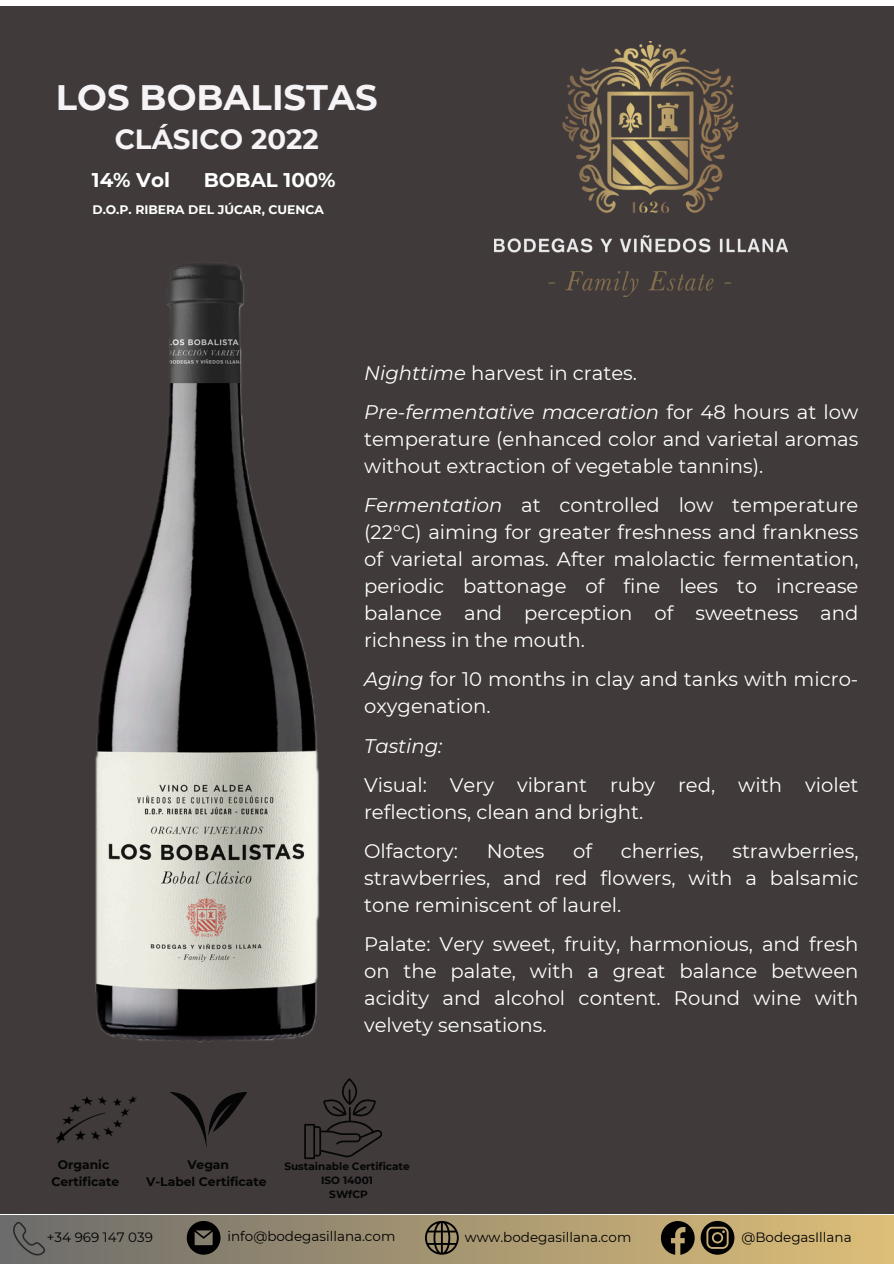
<style>
.page{position:relative;width:894px;height:1264px;background:#fff}
.page>*{position:absolute;margin:0;border:0;box-sizing:border-box;transform-origin:0 0}
.t1{font:700 35.4px "Montserrat";color:#f5f3f5}
.t2{font:700 27.6px "Montserrat";color:#f5f3f5}
.t3{font:700 19.8px "Montserrat";color:#fff}
.t4{font:19.65px/27px "Montserrat";color:#fff;text-align:justify}
.t5{font:italic 19.65px "Montserrat";color:#fff}
.t6{font:13.5px "Montserrat";color:#000}
.t7{font:700 12.3px/16.5px "Montserrat";color:#050505;text-align:center}
.t8{font:700 12.3px "Montserrat";color:#fff}
.t9{font:700 10.5px "Montserrat";color:#050505}
.s1{font-style:italic}
</style>
<div class="page">
<div style="left:0;top:6px;width:893px;height:1207px;background:#403a3a"></div>
<img style="left:562px;top:42px;width:177px;height:171px">
<div style="left:0;top:1215px;width:893px;height:48px;background:linear-gradient(to right,#6b6b6b,#debe78)"></div>
<svg style="left:700px;top:1220px;width:34px;height:34px"></svg>
<svg style="left:660px;top:1220px;width:34px;height:34px"></svg>
<svg style="left:13px;top:1220px;width:33px;height:35px"></svg>
<svg style="left:187px;top:1220px;width:33px;height:34px"></svg>
<svg style="left:425px;top:1220px;width:33px;height:34px"></svg>
<img style="left:526px;top:235px;width:261px;height:18px">
<img style="left:548px;top:271px;width:184px;height:25px">
<img style="left:55px;top:1131px;width:58px;height:13px">
<svg style="left:202px;top:1131px;width:12px;height:17px"></svg>
<svg style="left:304px;top:1131px;width:78px;height:28px"></svg>
<img style="left:63px;top:238px;width:463px;height:893px">
<h3 class="t1" style="left:56px;top:76px;width:323px">LOS BOBALISTAS</h3>
<h3 class="t2" style="left:115px;top:122px;width:206px">CLÁSICO 2022</h3>
<p class="t3" style="left:92px;top:168px;width:80px">14% Vol</p>
<p class="t3" style="left:204px;top:168px;width:133px">BOBAL 100%</p>
<p class="t8" style="left:92px;top:202px;width:233px">D.O.P. RIBERA DEL JÚCAR, CUENCA</p>
<p class="t4" style="left:364px;top:360px;width:274px"><span class="s1">Nighttime</span> harvest in crates.</p>
<p class="t4" style="left:364px;top:399px;width:495px"><span class="s1">Pre-fermentative maceration</span> for 48 hours at low temperature (enhanced color and varietal aromas without extraction of vegetable tannins).</p>
<p class="t4" style="left:364px;top:492px;width:495px"><span class="s1">Fermentation</span> at controlled low temperature (22°C) aiming for greater freshness and frankness of varietal aromas. After malolactic fermentation, periodic battonage of fine lees to increase balance and perception of sweetness and richness in the mouth.</p>
<h5 class="t4" style="left:364px;top:666px;width:495px"><span class="s1">Aging</span> for 10 months in clay and tanks with micro&shy;oxygenation.</h5>
<h5 class="t5" style="left:364px;top:733px;width:80px">Tasting:</h5>
<p class="t4" style="left:364px;top:771px;width:495px">Visual: Very vibrant ruby red, with violet reflections, clean and bright.</p>
<p class="t4" style="left:364px;top:837px;width:95px">Olfactory:</p>
<p class="t4" style="left:486px;top:837px;width:59px">Notes</p>
<p class="t4" style="left:573px;top:837px;width:20px">of</p>
<p class="t4" style="left:620px;top:837px;width:84px">cherries,</p>
<p class="t4" style="left:364px;top:837px;width:495px;text-indent:368px">strawberries, strawberries, and red flowers, with a balsamic tone reminiscent of laurel.</p>
<p class="t4" style="left:364px;top:930px;width:495px">Palate: Very sweet, fruity, harmonious, and fresh on the palate, with a great balance between acidity and alcohol content. Round wine with velvety sensations.</p>
<h3 class="t7" style="left:51px;top:1156px;width:69px">Organic<br>Certificate</h3>
<h3 class="t7" style="left:146px;top:1156px;width:122px">Vegan<br>V-Label Certificate</h3>
<h3 class="t9" style="left:284px;top:1159px;width:127px">Sustainable Certificate</h3>
<h3 class="t9" style="left:321px;top:1173px;width:53px">ISO 14001</h3>
<h3 class="t9" style="left:329px;top:1187px;width:40px">SWfCP</h3>
<h1 class="t6" style="left:47px;top:1228px;width:108px">+34 969 147 039</h1>
<p class="t6" style="left:227px;top:1227px;width:169px">info@bodegasillana.com</p>
<h2 class="t6" style="left:464px;top:1228px;width:168px">www.bodegasillana.com</h2>
<h4 class="t6" style="left:741px;top:1228px;width:112px">@BodegasIllana</h4>
</div>
